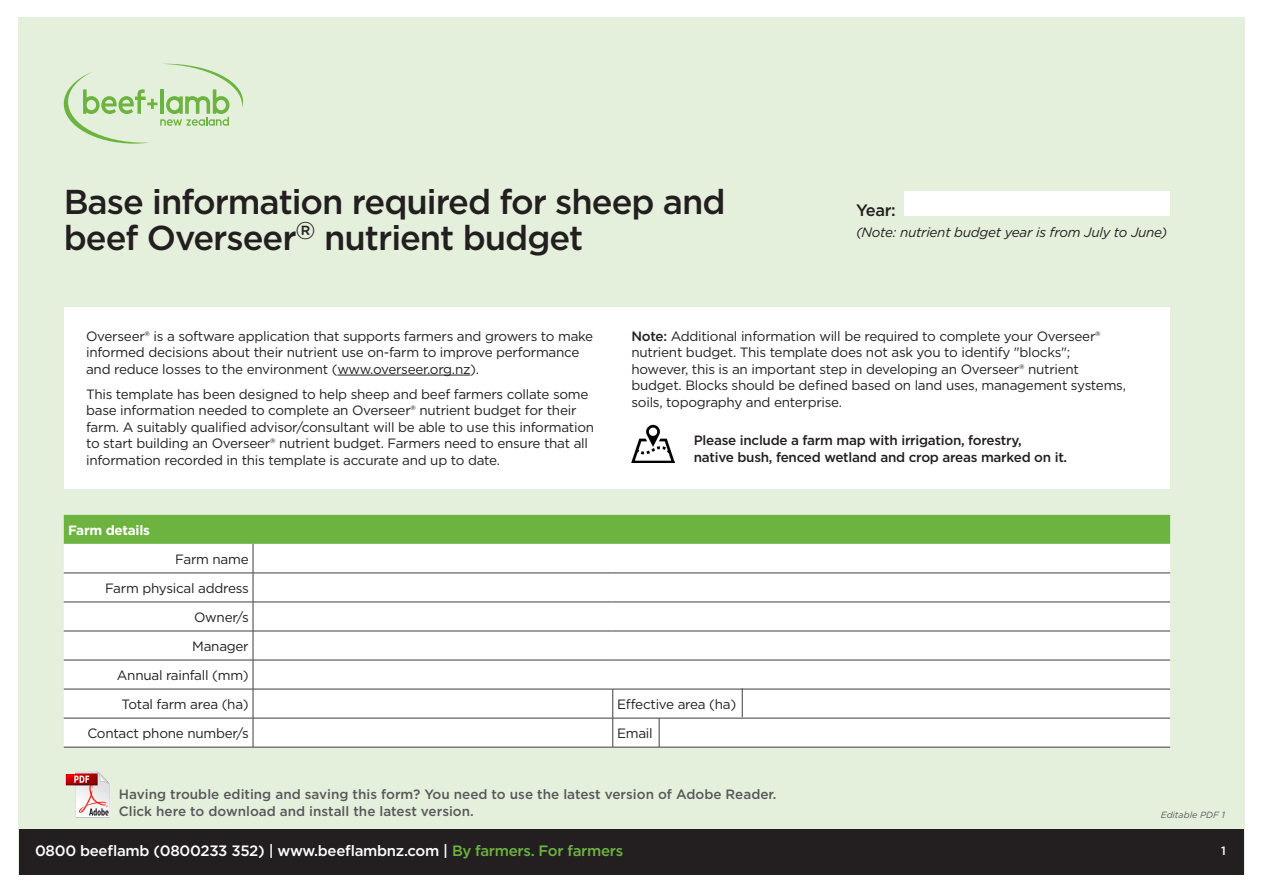
<style>
.page{position:relative;width:1263px;height:893px;background:#fff}
.page>*{position:absolute;margin:0;border:0;box-sizing:border-box;transform-origin:0 0}
.row_heading{font:500 34.5px/36px "Gotham";letter-spacing:-.03em;color:#231f20}
.row_heading-2{font:500 16.5px "Gotham";color:#231f20}
.t1{font:500 15px "Gotham";letter-spacing:-.02em;color:#fff}
.row_heading-3{font:13.5px/16.5px "Gotham";letter-spacing:-.02em;color:#231f20}
.t2{font:500 13.5px/16.2px "Gotham";color:#57585a}
.table_body{font:13.5px "Gotham";letter-spacing:-.02em;color:#231f20}
.note{font:500 13.5px/16.5px "Gotham";letter-spacing:-.02em;color:#231f20}
.row_heading-4{font:italic 13.5px "Gotham";letter-spacing:-.02em;color:#231f20}
.Table_heading{font:700 13.5px "Gotham";letter-spacing:-.02em;color:#fff}
.row_heading-5{font:500 12px "Gotham";color:#fff}
.t3{font:italic 9px "Gotham HTF";color:#58595b}
.s1{font-weight:500}
.s2{color:#6cb43f}
</style>
<div class="page">
<div style="left:18px;top:18px;width:1226px;height:857px;background:#e5f0dc"></div>
<div style="left:19px;top:829px;width:1225px;height:45px;background:#231f20"></div>
<hr style="left:64px;top:747px;width:189px;height:1px;background:#3e3e3f">
<hr style="left:253px;top:747px;width:360px;height:1px;background:#3e3e3f">
<hr style="left:613px;top:747px;width:557px;height:1px;background:#3e3e3f">
<svg style="left:64px;top:64px;width:179px;height:80px"></svg>
<div style="left:64px;top:307px;width:1105px;height:181px;background:#fff"></div>
<hr style="left:337px;top:375px;width:133px;height:1px;background:#231f20">
<div style="left:904px;top:191px;width:266px;height:24px;background:#fff"></div>
<img style="left:631px;top:424px;width:43px;height:39px">
<svg style="left:64px;top:515px;width:1106px;height:232px;background:#e7f0e1"></svg>
<img style="left:66px;top:771px;width:44px;height:46px">
<div style="left:64px;top:786px;width:11px;height:38px;background:#e5f0dc"></div>
<div style="left:64px;top:766px;width:11px;height:8px;background:#e5f0dc"></div>
<svg style="left:97px;top:771px;width:14px;height:14px"></svg>
<p class="row_heading" style="left:64px;top:183px;width:663px">Base information required for sheep and beef Overseer<sup>®</sup> nutrient budget</p>
<p class="row_heading-2" style="left:856px;top:200px;width:41px">Year:</p>
<p class="row_heading-4" style="left:856px;top:224px;width:313px">(Note: nutrient budget year is from July to June)</p>
<p class="row_heading-3" style="left:86px;top:327px;width:509px">Overseer® is a software application that supports farmers and growers to make informed decisions about their nutrient use on-farm to improve performance and reduce losses to the environment (www.overseer.org.nz).</p>
<p class="row_heading-3" style="left:86px;top:385px;width:510px">This template has been designed to help sheep and beef farmers collate some base information needed to complete an Overseer® nutrient budget for their farm. A suitably qualified advisor/consultant will be able to use this information to start building an Overseer® nutrient budget. Farmers need to ensure that all information recorded in this template is accurate and up to date.</p>
<p class="Table_heading" style="left:68px;top:521px;width:83px">Farm details</p>
<p class="row_heading-3" style="left:631px;top:327px;width:496px"><span class="s1">Note:</span> Additional information will be required to complete your Overseer® nutrient budget. This template does not ask you to identify "blocks"; however, this is an important step in developing an Overseer® nutrient budget. Blocks should be defined based on land uses, management systems, soils, topography and enterprise.</p>
<p class="note" style="left:694px;top:432px;width:375px">Please include a farm map with irrigation, forestry,<br>native bush, fenced wetland and crop areas marked on it.</p>
<p class="table_body" style="left:175px;top:550px;width:75px">Farm name</p>
<p class="table_body" style="left:105px;top:579px;width:145px">Farm physical address</p>
<p class="table_body" style="left:194px;top:608px;width:56px">Owner/s</p>
<p class="table_body" style="left:192px;top:637px;width:58px">Manager</p>
<p class="table_body" style="left:117px;top:666px;width:133px">Annual rainfall (mm)</p>
<p class="table_body" style="left:122px;top:696px;width:129px">Total farm area (ha)</p>
<p class="table_body" style="left:617px;top:696px;width:121px">Effective area (ha)</p>
<p class="table_body" style="left:87px;top:725px;width:163px">Contact phone number/s</p>
<p class="table_body" style="left:617px;top:725px;width:37px">Email</p>
<p class="t2" style="left:119px;top:786px;width:659px">Having trouble editing and saving this form? You need to use the latest version of Adobe Reader.<br>Click here to download and install the latest version.</p>
<p class="t3" style="left:1161px;top:809px;width:66px">Editable PDF 1</p>
<p class="t1" style="left:35px;top:841px;width:590px">0800 beeflamb (0800233 352) | www.beeflambnz.com | <span class="s2">By farmers. For farmers</span></p>
<p class="row_heading-5" style="left:1221px;top:843px;width:6px">1</p>
</div>
